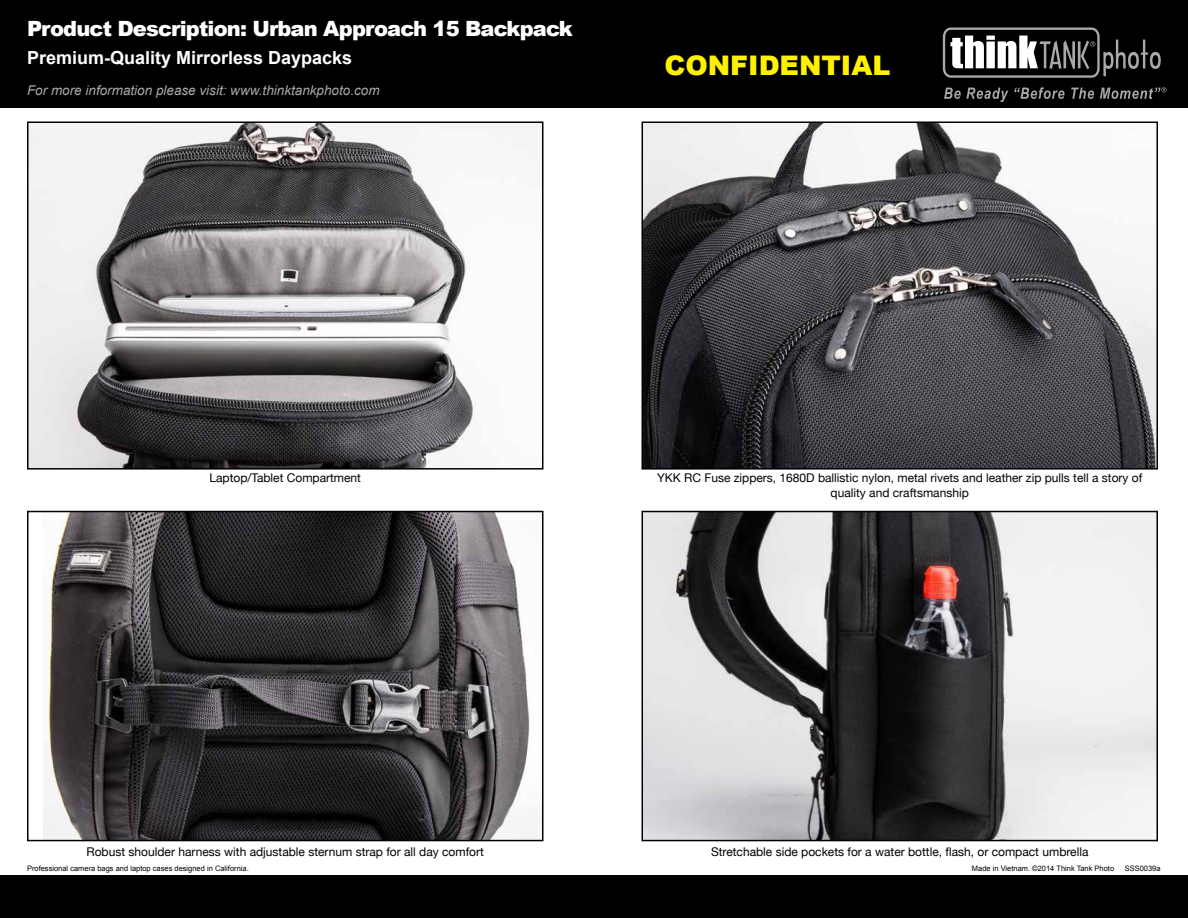
<style>
.page{position:relative;width:1188px;height:918px;background:#fff}
.page>*{position:absolute;margin:0;border:0;box-sizing:border-box;transform-origin:0 0}
.t1{font:900 27px "Arial";color:#fff200}
.t2{font:900 21px "Arial";letter-spacing:-.04em;color:#fff}
.t3{font:700 18px "Arial";color:#fff}
.t4{font:italic 13.5px "Arial";color:#a7a9ac}
.t5{font:12px/14.4px "Helvetica Neue";color:#000;text-align:center}
.t6{font:7.5px "Arial";color:#000}
</style>
<div class="page">
<img style="left:30px;top:125px;width:446px;height:342px">
<div style="left:27px;top:122px;width:516px;height:348px;border:2px solid #000"></div>
<img style="left:43px;top:514px;width:497px;height:324px">
<div style="left:27px;top:511px;width:516px;height:330px;border:2px solid #000"></div>
<img style="left:645px;top:514px;width:510px;height:324px">
<div style="left:642px;top:511px;width:516px;height:330px;border:2px solid #000"></div>
<img style="left:645px;top:125px;width:510px;height:342px">
<div style="left:642px;top:122px;width:516px;height:348px;border:2px solid #000"></div>
<div style="left:0;top:0;width:1188px;height:108px;background:#000"></div>
<svg style="left:944px;top:88px;width:64px;height:14px"></svg>
<svg style="left:1014px;top:87px;width:51px;height:12px"></svg>
<svg style="left:1071px;top:88px;width:23px;height:11px"></svg>
<svg style="left:943px;top:28px;width:218px;height:50px"></svg>
<svg style="left:1100px;top:87px;width:67px;height:12px"></svg>
<div style="left:0;top:876px;width:1188px;height:42px;background:#000"></div>
<h2 class="t2" style="left:27px;top:13px;width:547px">Product Description: Urban Approach 15 Backpack</h2>
<h3 class="t3" style="left:27px;top:46px;width:327px">Premium-Quality Mirrorless Daypacks</h3>
<p class="t4" style="left:27px;top:81px;width:354px">For more information please visit: www.thinktankphoto.com</p>
<h1 class="t1" style="left:664px;top:45px;width:227px">CONFIDENTIAL</h1>
<p class="t5" style="left:209px;top:472px;width:153px">Laptop/Tablet Compartment</p>
<p class="t5" style="left:657px;top:472px;width:487px">YKK RC Fuse zippers, 1680D ballistic nylon, metal rivets and leather zip pulls tell a story of quality and craftsmanship</p>
<p class="t5" style="left:87px;top:845px;width:399px">Robust shoulder harness with adjustable sternum strap for all day comfort</p>
<p class="t5" style="left:711px;top:845px;width:379px">Stretchable side pockets for a water bottle, flash, or compact umbrella</p>
<p class="t6" style="left:27px;top:863px;width:223px">Professional camera bags and laptop cases designed in California.</p>
<p class="t6" style="left:972px;top:863px;width:144px">Made in Vietnam. ©2014 Think Tank Photo</p>
<p class="t6" style="left:1125px;top:863px;width:37px">SSS0039a</p>
</div>
